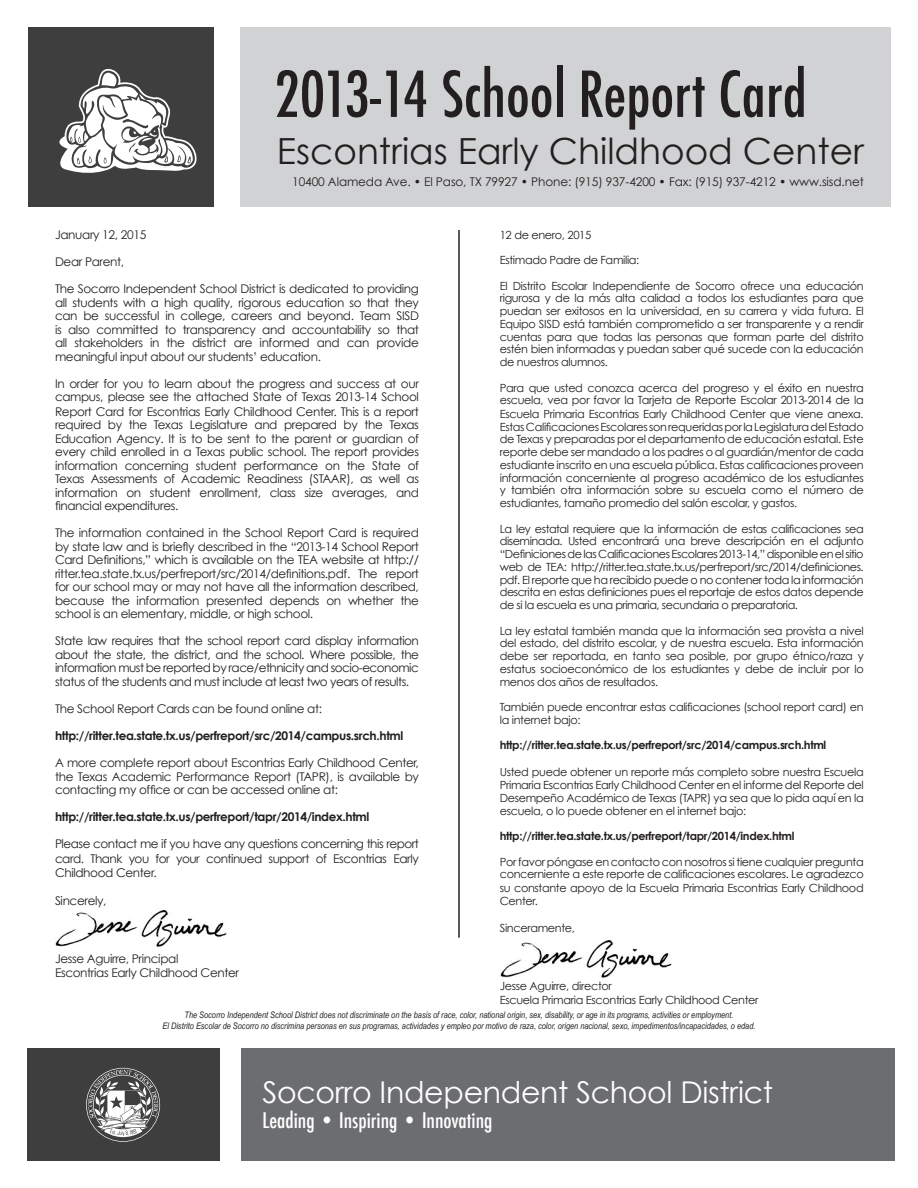
<style>
.page{position:relative;width:918px;height:1188px;background:#fff}
.page>*{position:absolute;margin:0;border:0;box-sizing:border-box;transform-origin:0 0}
.t1{font:500 condensed 61.5px "Futura";color:#231f20}
.t2{font:36px "Century Gothic";color:#231f20}
.t3{font:30px "Century Gothic";letter-spacing:-.01em;color:#fff}
.t4{font:500 condensed 21px "Futura";color:#fff}
.t5{font:12px/13.5px "Century Gothic";letter-spacing:-.03em;color:#231f20;text-align:justify}
.t6{font:700 12px "Century Gothic";letter-spacing:-.03em;color:#231f20}
.t7{font:12px "Century Gothic";letter-spacing:-.01em;color:#231f20}
.t8{font:11.25px/12.8px "Century Gothic";letter-spacing:-.03em;color:#231f20;text-align:justify}
.t9{font:700 11.25px "Century Gothic";letter-spacing:-.03em;color:#231f20}
.t10{font:italic 9px "Arial Narrow";color:#231f20}
</style>
<div class="page">
<img style="left:55px;top:910px;width:172px;height:37px">
<img style="left:500px;top:940px;width:172px;height:38px">
<div style="left:28px;top:27px;width:186px;height:179px;background:#3e3e3f"></div>
<div style="left:241px;top:1049px;width:653px;height:112px;background:#6c6d70"></div>
<div style="left:27px;top:1049px;width:192px;height:112px;background:#3e3e3f"></div>
<div style="left:241px;top:27px;width:650px;height:179px;background:#d1d2d4"></div>
<hr style="left:458px;top:230px;width:2px;height:708px;background:#231f20">
<svg style="left:86px;top:1068px;width:74px;height:74px"></svg>
<svg style="left:59px;top:69px;width:138px;height:104px"></svg>
<p class="t1" style="left:274px;top:55px;width:534px">2013-14 School Report Card</p>
<p class="t2" style="left:277px;top:129px;width:589px">Escontrias Early Childhood Center</p>
<p class="t7" style="left:292px;top:175px;width:573px">10400 Alameda Ave. • El Paso, TX 79927 • Phone: (915) 937-4200 • Fax: (915) 937-4212 • www.sisd.net</p>
<p class="t5" style="left:55px;top:228px;width:93px">January 12, 2015</p>
<p class="t5" style="left:55px;top:255px;width:71px">Dear Parent,</p>
<p class="t5" style="left:55px;top:282px;width:366px">The Socorro Independent School District is dedicated to providing all students with a high quality, rigorous education so that they can be successful in college, careers and beyond. Team SISD is also committed to transparency and accountability so that all stakeholders in the district are informed and can provide meaningful input about our students’ education.</p>
<p class="t5" style="left:55px;top:376px;width:366px">In order for you to learn about the progress and success at our campus, please see the attached State of Texas 2013-14 School Report Card for Escontrias Early Childhood Center. This is a report required by the Texas Legislature and prepared by the Texas Education Agency. It is to be sent to the parent or guardian of every child enrolled in a Texas public school. The report provides information concerning student performance on the State of Texas Assessments of Academic Readiness (STAAR), as well as information on student enrollment, class size averages, and financial expenditures.</p>
<p class="t5" style="left:55px;top:526px;width:366px">The information contained in the School Report Card is required by state law and is briefly described in the “2013-14 School Report Card Definitions,” which is available on the TEA website at http:// ritter.tea.state.tx.us/perfreport/src/2014/definitions.pdf. The report for our school may or may not have all the information described, because the information presented depends on whether the school is an elementary, middle, or high school.</p>
<p class="t5" style="left:55px;top:634px;width:366px">State law requires that the school report card display information about the state, the district, and the school. Where possible, the information must be reported by race/ethnicity and socio-economic status of the students and must include at least two years of results.</p>
<p class="t5" style="left:55px;top:701px;width:269px">The School Report Cards can be found online at:</p>
<p class="t6" style="left:55px;top:728px;width:350px">http://ritter.tea.state.tx.us/perfreport/src/2014/campus.srch.html</p>
<p class="t5" style="left:55px;top:756px;width:365px">A more complete report about Escontrias Early Childhood Center, the Texas Academic Performance Report (TAPR), is available by contacting my office or can be accessed online at:</p>
<p class="t6" style="left:55px;top:810px;width:316px">http://ritter.tea.state.tx.us/perfreport/tapr/2014/index.html</p>
<p class="t5" style="left:55px;top:837px;width:366px;line-height:14.4px">Please contact me if you have any questions concerning this report card. Thank you for your continued support of Escontrias Early Childhood Center.</p>
<p class="t5" style="left:55px;top:894px;width:53px">Sincerely,</p>
<p class="t5" style="left:55px;top:951px;width:125px">Jesse Aguirre, Principal</p>
<p class="t5" style="left:55px;top:966px;width:186px">Escontrias Early Childhood Center</p>
<p class="t8" style="left:500px;top:228px;width:93px">12 de enero, 2015</p>
<p class="t8" style="left:500px;top:253px;width:141px">Estimado Padre de Familia:</p>
<p class="t8" style="left:500px;top:279px;width:366px">El Distrito Escolar Independiente de Socorro ofrece una educación rigurosa y de la más alta calidad a todos los estudiantes para que puedan ser exitosos en la universidad, en su carrera y vida futura. El Equipo SISD está también comprometido a ser transparente y a rendir cuentas para que todas las personas que forman parte del distrito estén bien informadas y puedan saber qué sucede con la educación de nuestros alumnos.</p>
<p class="t8" style="left:500px;top:381px;width:366px">Para que usted conozca acerca del progreso y el éxito en nuestra escuela, vea por favor la Tarjeta de Reporte Escolar 2013-2014 de la Escuela Primaria Escontrias Early Childhood Center que viene anexa.<br>Estas Calificaciones Escolares son requeridas por la Legislatura del Estado de Texas y preparadas por el departamento de educación estatal. Este reporte debe ser mandado a los padres o al guardián/mentor de cada estudiante inscrito en una escuela pública. Estas calificaciones proveen información concerniente al progreso académico de los estudiantes y también otra información sobre su escuela como el número de estudiantes, tamaño promedio del salón escolar, y gastos.</p>
<p class="t8" style="left:500px;top:522px;width:365px">La ley estatal requiere que la información de estas calificaciones sea diseminada. Usted encontrará una breve descripción en el adjunto “Definiciones de las Calificaciones Escolares 2013-14,” disponible en el sitio web de TEA: http://ritter.tea.state.tx.us/perfreport/src/2014/definiciones. pdf. El reporte que ha recibido puede o no contener toda la información descrita en estas definiciones pues el reportaje de estos datos depende de si la escuela es una primaria, secundaria o preparatoria.</p>
<p class="t8" style="left:500px;top:624px;width:365px">La ley estatal también manda que la información sea provista a nivel del estado, del distrito escolar, y de nuestra escuela. Esta información debe ser reportada, en tanto sea posible, por grupo étnico/raza y estatus socioeconómico de los estudiantes y debe de incluir por lo menos dos años de resultados.</p>
<p class="t8" style="left:500px;top:700px;width:365px">También puede encontrar estas calificaciones (school report card) en la internet bajo:</p>
<p class="t9" style="left:500px;top:738px;width:328px">http://ritter.tea.state.tx.us/perfreport/src/2014/campus.srch.html</p>
<p class="t8" style="left:500px;top:765px;width:366px">Usted puede obtener un reporte más completo sobre nuestra Escuela Primaria Escontrias Early Childhood Center en el informe del Reporte del Desempeño Académico de Texas (TAPR) ya sea que lo pida aquí en la escuela, o lo puede obtener en el internet bajo:</p>
<p class="t9" style="left:500px;top:829px;width:296px">http://ritter.tea.state.tx.us/perfreport/tapr/2014/index.html</p>
<p class="t8" style="left:500px;top:855px;width:366px;line-height:13.2px">Por favor póngase en contacto con nosotros si tiene cualquier pregunta concerniente a este reporte de calificaciones escolares. Le agradezco su constante apoyo de la Escuela Primaria Escontrias Early Childhood Center.</p>
<p class="t8" style="left:500px;top:921px;width:77px">Sinceramente,</p>
<p class="t8" style="left:500px;top:979px;width:114px">Jesse Aguirre, director</p>
<p class="t8" style="left:500px;top:993px;width:260px">Escuela Primaria Escontrias Early Childhood Center</p>
<p class="t10" style="left:184px;top:1009px;width:550px">The Socorro Independent School District does not discriminate on the basis of race, color, national origin, sex, disability, or age in its programs, activities or employment.</p>
<p class="t10" style="left:162px;top:1020px;width:595px">El Distrito Escolar de Socorro no discrimina personas en sus programas, actividades y empleo por motivo de raza, color, origen nacional, sexo, impedimentos/incapacidades, o edad.</p>
<p class="t3" style="left:262px;top:1074px;width:512px">Socorro Independent School District</p>
<p class="t4" style="left:262px;top:1107px;width:232px">Leading • Inspiring • Innovating</p>
</div>
